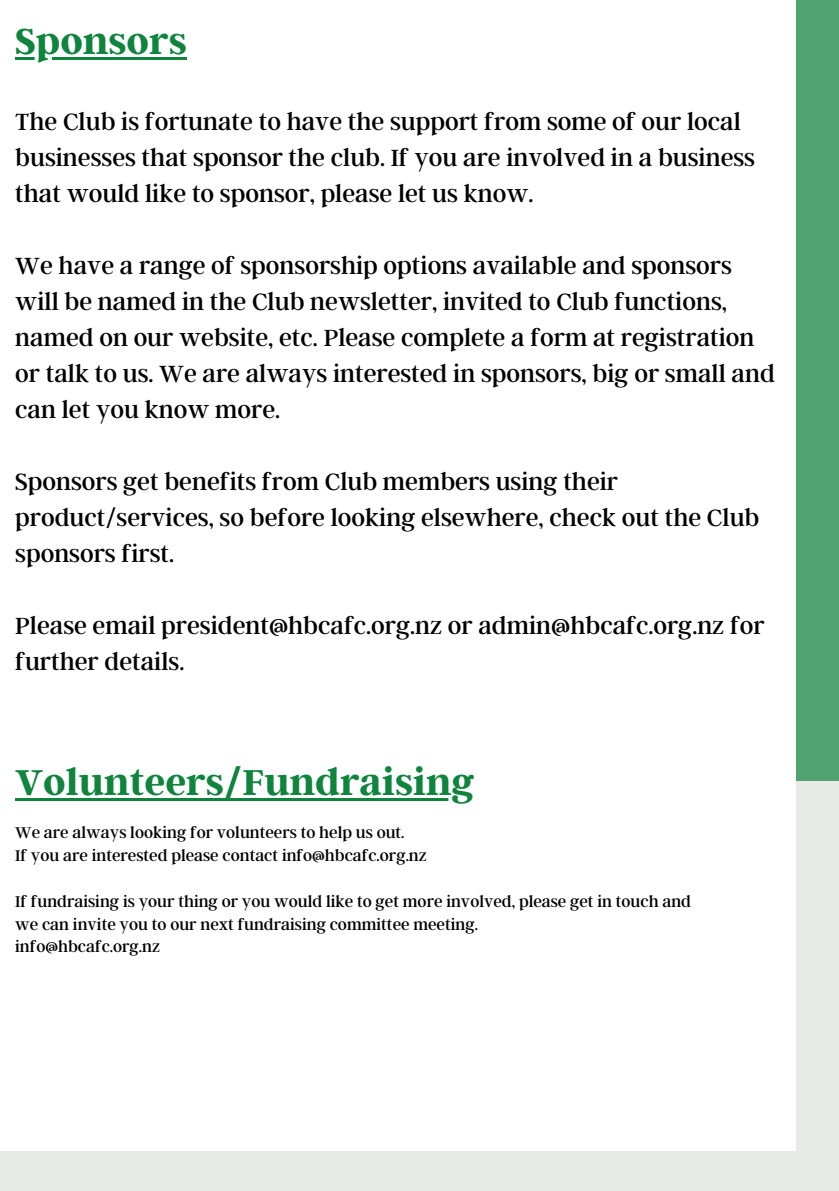
<style>
.page{position:relative;width:839px;height:1191px;background:#fff}
.page>*{position:absolute;margin:0;border:0;box-sizing:border-box;transform-origin:0 0}
.t1{font:700 40px "Argent CF";color:#0f843d}
.t2{font:26px/36px "Argent CF";color:#000}
.t3{font:17.2px/23px "Argent CF";color:#000}
</style>
<div class="page">
<div style="left:0;top:0;width:838px;height:1191px;background:#e8eae8"></div>
<div style="left:0;top:0;width:838px;height:781px;background:#51a371"></div>
<div style="left:0;top:0;width:796px;height:1150px;background:#fff"></div>
<hr style="left:15px;top:57px;width:172px;height:3px;background:#0f843d">
<hr style="left:15px;top:798px;width:460px;height:3px;background:#0f843d">
<h1 class="t1" style="left:15px;top:15px;width:173px">Sponsors</h1>
<p class="t2" style="left:15px;top:102px;width:741px">The Club is fortunate to have the support from some of our local businesses that sponsor the club. If you are involved in a business that would like to sponsor, please let us know.</p>
<p class="t2" style="left:15px;top:246px;width:761px">We have a range of sponsorship options available and sponsors will be named in the Club newsletter, invited to Club functions, named on our website, etc. Please complete a form at registration or talk to us. We are always interested in sponsors, big or small and can let you know more.</p>
<p class="t2" style="left:15px;top:462px;width:745px">Sponsors get benefits from Club members using their product/services, so before looking elsewhere, check out the Club sponsors first.</p>
<p class="t2" style="left:15px;top:606px;width:751px">Please email president@hbcafc.org.nz or admin@hbcafc.org.nz for further details.</p>
<h1 class="t1" style="left:15px;top:756px;width:461px">Volunteers/Fundraising</h1>
<p class="t3" style="left:15px;top:820px;width:413px">We are always looking for volunteers to help us out.<br>If you are interested please contact info@hbcafc.org.nz</p>
<p class="t3" style="left:15px;top:889px;width:677px">If fundraising is your thing or you would like to get more involved, please get in touch and we can invite you to our next fundraising committee meeting.<br>info@hbcafc.org.nz</p>
</div>
